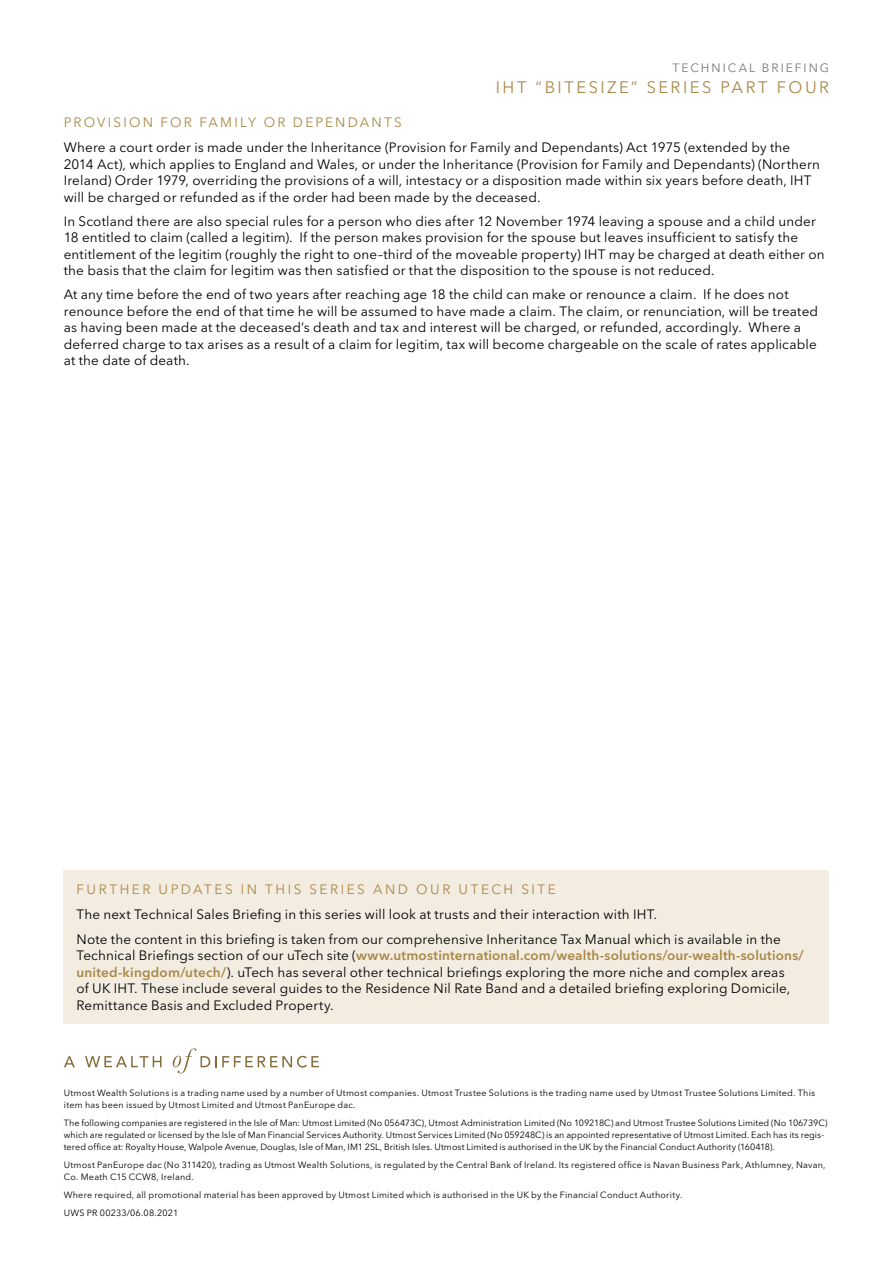
<style>
.page{position:relative;width:893px;height:1263px;background:#fff}
.page>*{position:absolute;margin:0;border:0;box-sizing:border-box;transform-origin:0 0}
.t1{font:16.5px "Avenir Next LT Pro";letter-spacing:.155em;color:#a88848}
.t2{font:13.5px/16.5px "Avenir Next LT Pro";letter-spacing:.01em;color:#000}
.t3{font:13.5px "Avenir Next LT Pro";letter-spacing:.19em;color:#a88848}
.t4{font:13.5px "Avenir Next LT Pro";letter-spacing:.16em;color:#a88848}
.t5{font:12px "Avenir Next LT Pro";letter-spacing:.17em;color:#77787b}
.t6{font:9px/12px "Avenir Next LT Pro";letter-spacing:.015em;color:#000}
.s1{font-weight:600;color:#a88848}
</style>
<div class="page">
<svg style="left:64px;top:1056px;width:11px;height:11px"></svg>
<svg style="left:85px;top:1056px;width:77px;height:11px"></svg>
<svg style="left:173px;top:1048px;width:146px;height:25px"></svg>
<div style="left:64px;top:871px;width:765px;height:153px;background:#f3ece1"></div>
<p class="t5" style="left:672px;top:61px;width:156px">TE CHNICAL BR IE FING</p>
<p class="t1" style="left:496px;top:77px;width:295px">IHT “Bit esi ze” Seri es Part fou</p>
<p class="t1" style="left:819px;top:77px;width:11px">r</p>
<p class="t3" style="left:64px;top:114px;width:70px">Pro vi sion</p>
<p class="t3" style="left:160px;top:114px;width:70px">fo r Family</p>
<p class="t4" style="left:264px;top:114px;width:139px">or Dependant s</p>
<p class="t2" style="left:64px;top:139px;width:758px">Where a court order is made under the Inheritance (Provision for Family and Dependants) Act 1975 (extended by the 2014 Act), which applies to England and Wales, or under the Inheritance (Provision for Family and Dependants) (Northern Ireland) Order 1979, overriding the provisions of a will, intestacy or a disposition made within six years before death, IHT will be charged or refunded as if the order had been made by the deceased.</p>
<p class="t2" style="left:64px;top:213px;width:762px">In Scotland there are also special rules for a person who dies after 12 November 1974 leaving a spouse and a child under 18 entitled to claim (called a legitim). If the person makes provision for the spouse but leaves insufficient to satisfy the entitlement of the legitim (roughly the right to one–third of the moveable property) IHT may be charged at death either on the basis that the claim for legitim was then satisfied or that the disposition to the spouse is not reduced.</p>
<p class="t2" style="left:64px;top:286px;width:756px">At any time before the end of two years after reaching age 18 the child can make or renounce a claim. If he does not renounce before the end of that time he will be assumed to have made a claim. The claim, or renunciation, will be treated as having been made at the deceased’s death and tax and interest will be charged, or refunded, accordingly. Where a deferred charge to tax arises as a result of a claim for legitim, tax will become chargeable on the scale of rates applicable at the date of death.</p>
<p class="t3" style="left:77px;top:881px;width:65px">FUR THER</p>
<p class="t3" style="left:159px;top:881px;width:66px">UPDATES</p>
<p class="t3" style="left:241px;top:881px;width:79px">IN THIS SER</p>
<p class="t3" style="left:341px;top:881px;width:16px">IES</p>
<p class="t3" style="left:373px;top:881px;width:182px">AND OUR UTE CH SITE</p>
<p class="t2" style="left:76px;top:901px;width:706px;line-height:25px">The next Technical Sales Briefing in this series will look at trusts and their interaction with IHT.<br>Note the content in this briefing is taken from our comprehensive Inheritance Tax Manual which is available in the</p>
<p class="t2" style="left:76px;top:947px;width:729px">Technical Briefings section of our uTech site (<span class="s1">www.utmostinternational.com/wealth-solutions/our-wealth-solutions/ united-kingdom/utech/</span>). uTech has several other technical briefings exploring the more niche and complex areas<br>of UK IHT. These include several guides to the Residence Nil Rate Band and a detailed briefing exploring Domicile, Remittance Basis and Excluded Property.</p>
<p class="t6" style="left:64px;top:1086px;width:753px">Utmost Wealth Solutions is a trading name used by a number of Utmost companies. Utmost Trustee Solutions is the trading name used by Utmost Trustee Solutions Limited. This item has been issued by Utmost Limited and Utmost PanEurope dac.</p>
<p class="t6" style="left:64px;top:1116px;width:765px">The following companies are registered in the Isle of Man: Utmost Limited (No 056473C), Utmost Administration Limited (No 109218C) and Utmost Trustee Solutions Limited (No 106739C) which are regulated or licensed by the Isle of Man Financial Services Authority. Utmost Services Limited (No 059248C) is an appointed representative of Utmost Limited. Each has its regis&shy;tered office at: Royalty House, Walpole Avenue, Douglas, Isle of Man, IM1 2SL, British Isles. Utmost Limited is authorised in the UK by the Financial Conduct Authority (160418).</p>
<p class="t6" style="left:64px;top:1158px;width:763px">Utmost PanEurope dac (No 311420), trading as Utmost Wealth Solutions, is regulated by the Central Bank of Ireland. Its registered office is Navan Business Park, Athlumney, Navan,<br>Co. Meath C15 CCW8, Ireland.</p>
<p class="t6" style="left:64px;top:1185px;width:620px;line-height:18px">Where required, all promotional material has been approved by Utmost Limited which is authorised in the UK by the Financial Conduct Authority.<br>UWS PR 00233/06.08.2021</p>
</div>
